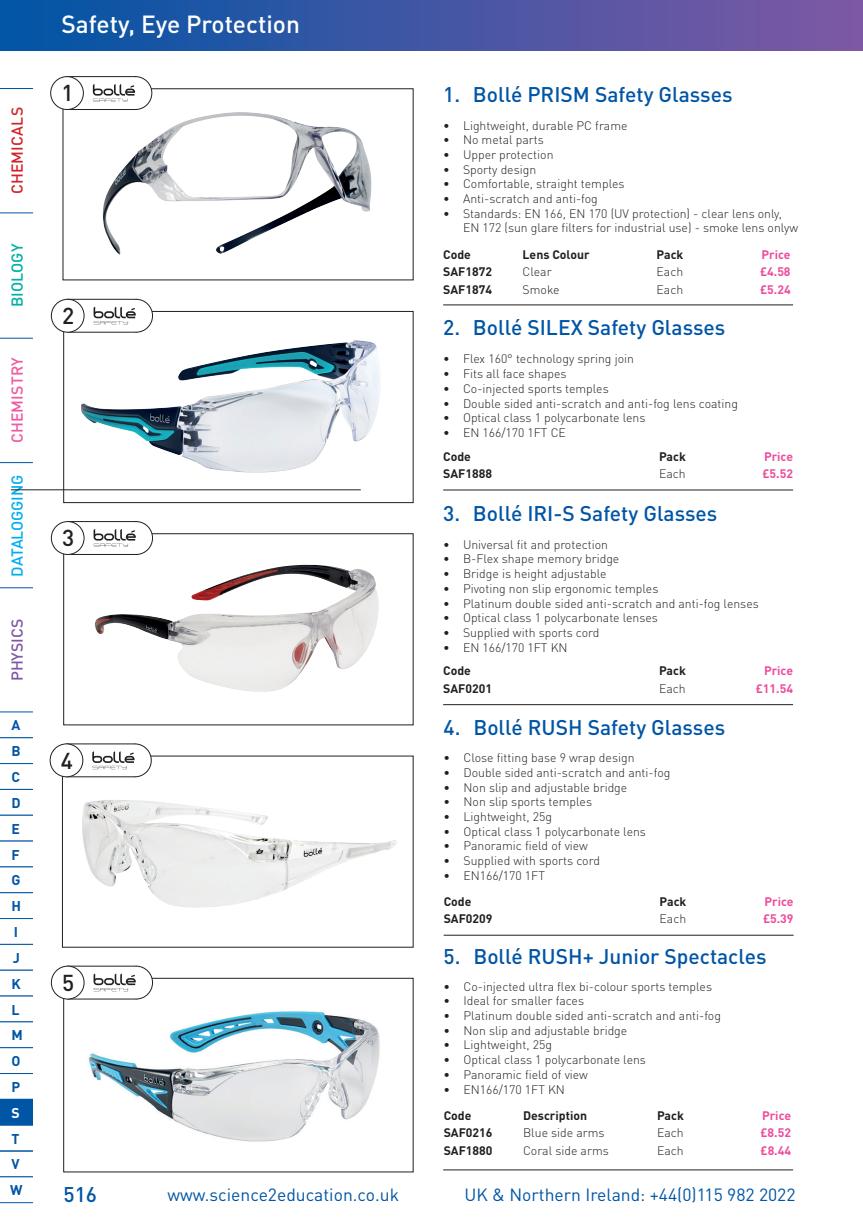
<style>
.page{position:relative;width:863px;height:1231px;background:#fff}
.page>*{position:absolute;margin:0;border:0;box-sizing:border-box;transform-origin:0 0}
.t1{font:500 24.5px "DIN Pro";color:#fff}
.t2{font:500 22.75px "DIN Pro";color:#231f20}
.t3{font:500 21px "DIN Pro";color:#0155a5}
.t4{font:17.5px "DIN Pro";color:#0155a5}
.t5{font:500 15.75px "DIN Pro";letter-spacing:-.005em;color:#00aeef}
.t6{font:500 15.75px "DIN Pro";letter-spacing:.01em;color:#d1232a}
.t7{font:500 15.75px "DIN Pro";letter-spacing:.01em;color:#ef59a1}
.t8{font:500 15.75px "DIN Pro";letter-spacing:.01em;color:#00afa8}
.t9{font:500 15.75px "DIN Pro";color:#7f58a4}
.t10{font:700 14px/25.9px "DIN Pro";color:#0155a5}
.t11{font:700 14px "DIN Pro";color:#fff}
.t12{font:300 12.25px/14.7px "DIN Pro";color:#231f20}
.t13{font:700 12.25px "DIN Pro";color:#231f20}
.t14{font:700 12.25px "DIN Pro";color:#ed4c9c}
</style>
<div class="page">
<div style="left:0;top:0;width:862px;height:51px;background:linear-gradient(to right,#0055a5,#8158a4)"></div>
<svg style="left:0;top:711px;width:33px;height:467px"></svg>
<hr style="left:0;top:212px;width:33px;height:1px;background:#0155a5">
<hr style="left:0;top:587px;width:33px;height:1px;background:#0155a5">
<hr style="left:0;top:88px;width:33px;height:1px;background:#0155a5">
<hr style="left:0;top:462px;width:33px;height:1px;background:#0155a5">
<hr style="left:0;top:338px;width:33px;height:1px;background:#0155a5">
<hr style="left:862px;top:0;width:1px;height:51px;background:#7f58a4">
<hr style="left:443px;top:304px;width:350px;height:1px;background:#231f20">
<img style="left:103px;top:112px;width:269px;height:143px">
<div style="left:50px;top:76px;width:34px;height:34px;border:1px solid #231f20;border-radius:50%"></div>
<svg style="left:67px;top:76px;width:85px;height:34px"></svg>
<hr style="left:443px;top:489px;width:350px;height:1px;background:#231f20">
<img style="left:81px;top:340px;width:273px;height:132px">
<div style="left:63px;top:311px;width:350px;height:192px;border:1px solid #231f20"></div>
<div style="left:51px;top:299px;width:33px;height:33px;background:#fff;border-radius:50%"></div>
<div style="left:51px;top:299px;width:33px;height:33px;border:1px solid #231f20;border-radius:50%"></div>
<svg style="left:67px;top:299px;width:86px;height:33px"></svg>
<hr style="left:443px;top:704px;width:350px;height:1px;background:#231f20">
<img style="left:94px;top:564px;width:285px;height:128px">
<div style="left:63px;top:533px;width:350px;height:192px;border:1px solid #231f20"></div>
<div style="left:51px;top:521px;width:33px;height:33px;background:#fff;border-radius:50%"></div>
<div style="left:51px;top:521px;width:33px;height:33px;border:1px solid #231f20;border-radius:50%"></div>
<svg style="left:67px;top:521px;width:86px;height:34px"></svg>
<hr style="left:443px;top:934px;width:350px;height:1px;background:#231f20">
<img style="left:82px;top:800px;width:315px;height:108px">
<div style="left:50px;top:743px;width:33px;height:34px;border:1px solid #231f20;border-radius:50%"></div>
<svg style="left:66px;top:743px;width:86px;height:34px"></svg>
<img style="left:65px;top:999px;width:315px;height:143px">
<div style="left:63px;top:977px;width:350px;height:194px;border:1px solid #231f20"></div>
<div style="left:51px;top:966px;width:33px;height:32px;background:#fff;border-radius:50%"></div>
<div style="left:51px;top:965px;width:33px;height:34px;border:1px solid #231f20;border-radius:50%"></div>
<svg style="left:67px;top:965px;width:86px;height:34px"></svg>
<hr style="left:443px;top:1169px;width:350px;height:1px;background:#231f20">
<hr style="left:11px;top:489px;width:350px;height:1px;background:#231f20">
<p class="t6" style="left:4px;top:194px;width:89px;rotate:-90deg">CHEMICALS</p>
<p class="t8" style="left:4px;top:307px;width:65px;rotate:-90deg">BIOLOGY</p>
<p class="t7" style="left:4px;top:443px;width:87px;rotate:-90deg">CHEMISTRY</p>
<p class="t5" style="left:4px;top:576px;width:104px;rotate:-90deg">DATALOGGING</p>
<p class="t9" style="left:4px;top:681px;width:64px;rotate:-90deg">PHYSICS</p>
<p class="t10" style="left:11px;top:710px;width:13px">A<br>B<br>C<br>D<br>E<br>F<br>G<br>H<br>I<br>J<br>K<br>L<br>M<br>O<br>P</p>
<p class="t11" style="left:11px;top:1100px;width:10px">S</p>
<p class="t10" style="left:10px;top:1123px;width:14px">T<br>V<br>W</p>
<h1 class="t1" style="left:61px;top:4px;width:240px">Safety, Eye Protection</h1>
<h2 class="t2" style="left:61px;top:75px;width:14px">1</h2>
<h3 class="t3" style="left:443px;top:78px;width:291px">1. Bollé PRISM Safety Glasses</h3>
<p class="t12" style="left:443px;top:117px;width:186px">• Lightweight, durable PC frame</p>
<p class="t12" style="left:443px;top:131px;width:102px">• No metal parts</p>
<p class="t12" style="left:443px;top:146px;width:112px">• Upper protection</p>
<p class="t12" style="left:443px;top:161px;width:95px">• Sporty design</p>
<p class="t12" style="left:443px;top:175px;width:183px">• Comfortable, straight temples</p>
<p class="t12" style="left:443px;top:190px;width:156px">• Anti-scratch and anti-fog</p>
<p class="t12" style="left:463px;top:205px;width:336px;text-indent:-20px">• Standards: EN 166, EN 170 (UV protection) - clear lens only,<br>EN 172 (sun glare filters for industrial use) - smoke lens onlyw</p>
<h2 class="t2" style="left:62px;top:297px;width:14px">2</h2>
<h2 class="t2" style="left:62px;top:519px;width:14px">3</h2>
<h2 class="t2" style="left:61px;top:741px;width:14px">4</h2>
<h2 class="t2" style="left:62px;top:964px;width:14px">5</h2>
<h3 class="t3" style="left:63px;top:1177px;width:35px">516</h3>
<p class="t13" style="left:443px;top:244px;width:29px">Code</p>
<p class="t13" style="left:522px;top:244px;width:69px">Lens Colour</p>
<p class="t13" style="left:656px;top:244px;width:28px">Pack</p>
<p class="t14" style="left:761px;top:244px;width:31px">Price</p>
<p class="t13" style="left:443px;top:261px;width:50px">SAF1872</p>
<p class="t12" style="left:522px;top:263px;width:31px">Clear</p>
<p class="t12" style="left:656px;top:263px;width:28px">Each</p>
<p class="t14" style="left:760px;top:261px;width:32px">£4.58</p>
<p class="t13" style="left:443px;top:279px;width:50px">SAF1874</p>
<p class="t12" style="left:522px;top:281px;width:38px">Smoke</p>
<p class="t12" style="left:656px;top:281px;width:28px">Each</p>
<p class="t14" style="left:760px;top:279px;width:32px">£5.24</p>
<h3 class="t3" style="left:443px;top:311px;width:284px">2. Bollé SILEX Safety Glasses</h3>
<p class="t12" style="left:443px;top:350px;width:192px">• Flex 160° technology spring join</p>
<p class="t12" style="left:443px;top:365px;width:125px">• Fits all face shapes</p>
<p class="t12" style="left:443px;top:380px;width:167px">• Co-injected sports temples</p>
<p class="t12" style="left:443px;top:395px;width:296px">• Double sided anti-scratch and anti-fog lens coating</p>
<p class="t12" style="left:443px;top:409px;width:204px">• Optical class 1 polycarbonate lens</p>
<p class="t12" style="left:443px;top:424px;width:124px">• EN 166/170 1FT CE</p>
<p class="t13" style="left:443px;top:446px;width:29px">Code</p>
<p class="t13" style="left:659px;top:446px;width:28px">Pack</p>
<p class="t14" style="left:764px;top:446px;width:31px">Price</p>
<p class="t13" style="left:443px;top:463px;width:50px">SAF1888</p>
<p class="t12" style="left:659px;top:465px;width:28px">Each</p>
<p class="t14" style="left:762px;top:463px;width:32px">£5.52</p>
<h3 class="t3" style="left:443px;top:496px;width:276px">3. Bollé IRI-S Safety Glasses</h3>
<p class="t12" style="left:443px;top:536px;width:166px">• Universal fit and protection</p>
<p class="t12" style="left:443px;top:550px;width:178px">• B-Flex shape memory bridge</p>
<p class="t12" style="left:443px;top:565px;width:165px">• Bridge is height adjustable</p>
<p class="t12" style="left:443px;top:580px;width:217px">• Pivoting non slip ergonomic temples</p>
<p class="t12" style="left:443px;top:594px;width:317px">• Platinum double sided anti-scratch and anti-fog lenses</p>
<p class="t12" style="left:443px;top:609px;width:216px">• Optical class 1 polycarbonate lenses</p>
<p class="t12" style="left:443px;top:624px;width:158px">• Supplied with sports cord</p>
<p class="t12" style="left:443px;top:638px;width:126px">• EN 166/170 1FT KN</p>
<p class="t13" style="left:443px;top:660px;width:29px">Code</p>
<p class="t13" style="left:659px;top:660px;width:28px">Pack</p>
<p class="t14" style="left:764px;top:660px;width:31px">Price</p>
<p class="t13" style="left:443px;top:678px;width:50px">SAF0201</p>
<p class="t12" style="left:659px;top:680px;width:28px">Each</p>
<p class="t14" style="left:755px;top:678px;width:39px">£11.54</p>
<h3 class="t3" style="left:443px;top:710px;width:283px">4. Bollé RUSH Safety Glasses</h3>
<p class="t12" style="left:443px;top:749px;width:192px">• Close fitting base 9 wrap design</p>
<p class="t12" style="left:443px;top:763px;width:228px">• Double sided anti-scratch and anti-fog</p>
<p class="t12" style="left:443px;top:778px;width:185px">• Non slip and adjustable bridge</p>
<p class="t12" style="left:443px;top:793px;width:150px">• Non slip sports temples</p>
<p class="t12" style="left:443px;top:808px;width:110px">• Lightweight, 25g</p>
<p class="t12" style="left:443px;top:822px;width:204px">• Optical class 1 polycarbonate lens</p>
<p class="t12" style="left:443px;top:837px;width:146px">• Panoramic field of view</p>
<p class="t12" style="left:443px;top:852px;width:158px">• Supplied with sports cord</p>
<p class="t12" style="left:443px;top:866px;width:103px">• EN166/170 1FT</p>
<p class="t13" style="left:443px;top:891px;width:29px">Code</p>
<p class="t13" style="left:659px;top:891px;width:28px">Pack</p>
<p class="t14" style="left:764px;top:891px;width:31px">Price</p>
<p class="t13" style="left:443px;top:908px;width:50px">SAF0209</p>
<p class="t12" style="left:659px;top:910px;width:28px">Each</p>
<p class="t14" style="left:763px;top:908px;width:32px">£5.39</p>
<h3 class="t3" style="left:443px;top:939px;width:324px">5. Bollé RUSH+ Junior Spectacles</h3>
<p class="t12" style="left:443px;top:977px;width:270px">• Co-injected ultra flex bi-colour sports temples</p>
<p class="t12" style="left:443px;top:992px;width:142px">• Ideal for smaller faces</p>
<p class="t12" style="left:443px;top:1007px;width:279px">• Platinum double sided anti-scratch and anti-fog</p>
<p class="t12" style="left:443px;top:1021px;width:185px">• Non slip and adjustable bridge</p>
<p class="t12" style="left:443px;top:1036px;width:110px">• Lightweight, 25g</p>
<p class="t12" style="left:443px;top:1051px;width:204px">• Optical class 1 polycarbonate lens</p>
<p class="t12" style="left:443px;top:1065px;width:146px">• Panoramic field of view</p>
<p class="t12" style="left:443px;top:1080px;width:123px">• EN166/170 1FT KN</p>
<p class="t13" style="left:443px;top:1104px;width:29px">Code</p>
<p class="t13" style="left:523px;top:1104px;width:65px">Description</p>
<p class="t13" style="left:657px;top:1104px;width:28px">Pack</p>
<p class="t14" style="left:762px;top:1104px;width:31px">Price</p>
<p class="t13" style="left:443px;top:1122px;width:50px">SAF0216</p>
<p class="t12" style="left:523px;top:1124px;width:83px">Blue side arms</p>
<p class="t12" style="left:657px;top:1124px;width:28px">Each</p>
<p class="t14" style="left:760px;top:1122px;width:32px">£8.52</p>
<p class="t13" style="left:443px;top:1139px;width:50px">SAF1880</p>
<p class="t12" style="left:523px;top:1141px;width:87px">Coral side arms</p>
<p class="t12" style="left:657px;top:1141px;width:28px">Each</p>
<p class="t14" style="left:760px;top:1139px;width:32px">£8.44</p>
<h3 class="t4" style="left:167px;top:1180px;width:233px">www.science2education.co.uk</h3>
<h3 class="t4" style="left:464px;top:1180px;width:332px">UK &amp; Northern Ireland: +44(0)115 982 2022</h3>
</div>
